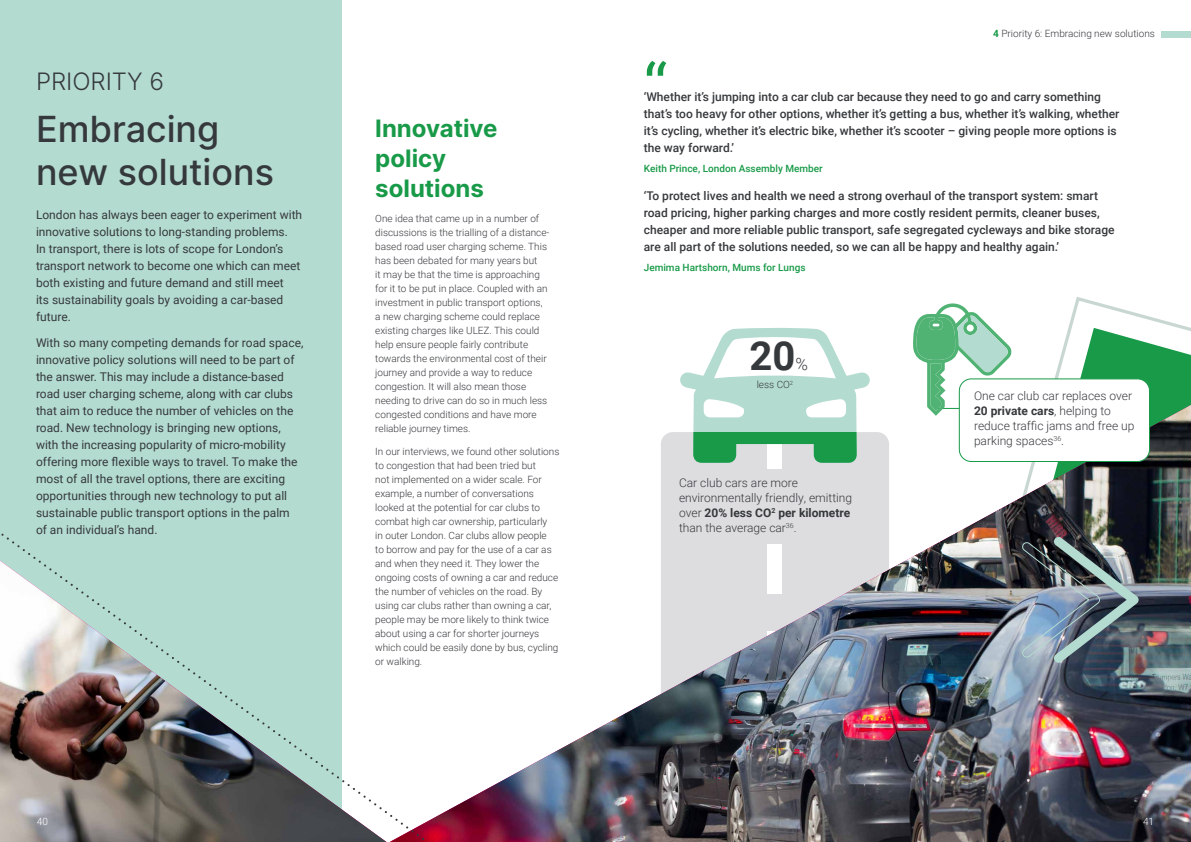
<style>
.page{position:relative;width:1191px;height:842px;background:#fff}
.page>*{position:absolute;margin:0;border:0;box-sizing:border-box;transform-origin:0 0}
.t1{font:500 60px "Inter";color:#189a48}
.t2{font:700 40px "Roboto";color:#36393c}
.t3{font:500 36px/43.2px "Inter";color:#36393c}
.t4{font:700 24px/30px "Inter";color:#189a48}
.t5{font:300 24px "Inter";color:#36393c}
.t6{font:300 17px "Roboto";color:#36393c}
.t7{font:12px/17px "Roboto";color:#36393c}
.t8{font:500 12px/17px "Roboto";color:#36393c}
.t9{font:300 12px/15px "Roboto";color:#36393c}
.t10{font:300 10px/14px "Roboto";color:#36393c}
.t11{font:500 10px "Roboto";color:#189a48}
.t12{font:300 10px "Roboto";color:#fff}
.s1{font-weight:700;color:#189a48}
.s2{font-weight:700}
</style>
<div class="page">
<svg style="left:1068px;top:297px;width:123px;height:31px"></svg>
<div style="left:1161px;top:31px;width:30px;height:7px;background:#b3dbd0"></div>
<div style="left:0;top:0;width:342px;height:842px;background:#b3dbd0"></div>
<img style="left:458px;top:432px;width:733px;height:410px">
<svg style="left:680px;top:328px;width:190px;height:104px"></svg>
<svg style="left:678px;top:432px;width:192px;height:31px;background:#69b687"></svg>
<svg style="left:913px;top:303px;width:99px;height:113px"></svg>
<img style="left:1021px;top:328px;width:170px;height:335px">
<img style="left:0;top:533px;width:458px;height:309px">
<div style="left:959px;top:379px;width:190px;height:82px;background:#fff;border-radius:12px"></div>
<div style="left:958px;top:378px;width:192px;height:84px;border:1px solid #189a48;border-radius:12px"></div>
<h3 class="t5" style="left:36px;top:64px;width:130px">PRIORITY 6</h3>
<h3 class="t3" style="left:36px;top:106px;width:239px">Embracing new solutions</h3>
<p class="t7" style="left:36px;top:206px;width:268px">London has always been eager to experiment with innovative solutions to long-standing problems.<br>In transport, there is lots of scope for London’s transport network to become one which can meet both existing and future demand and still meet<br>its sustainability goals by avoiding a car-based future.</p>
<p class="t7" style="left:36px;top:333px;width:269px">With so many competing demands for road space, innovative policy solutions will need to be part of the answer. This may include a distance-based road user charging scheme, along with car clubs that aim to reduce the number of vehicles on the road. New technology is bringing new options, with the increasing popularity of micro-mobility offering more flexible ways to travel. To make the most of all the travel options, there are exciting opportunities through new technology to put all sustainable public transport options in the palm of an individual’s hand.</p>
<h3 class="t4" style="left:375px;top:112px;width:124px">Innovative policy solutions</h3>
<p class="t10" style="left:375px;top:211px;width:176px">One idea that came up in a number of discussions is the trialling of a distance&shy;based road user charging scheme. This has been debated for many years but<br>it may be that the time is approaching for it to be put in place. Coupled with an investment in public transport options, a new charging scheme could replace existing charges like ULEZ. This could help ensure people fairly contribute towards the environmental cost of their journey and provide a way to reduce congestion. It will also mean those needing to drive can do so in much less congested conditions and have more reliable journey times.</p>
<p class="t10" style="left:375px;top:444px;width:186px">In our interviews, we found other solutions to congestion that had been tried but<br>not implemented on a wider scale. For example, a number of conversations looked at the potential for car clubs to combat high car ownership, particularly<br>in outer London. Car clubs allow people<br>to borrow and pay for the use of a car as and when they need it. They lower the ongoing costs of owning a car and reduce the number of vehicles on the road. By using car clubs rather than owning a car, people may be more likely to think twice about using a car for shorter journeys which could be easily done by bus, cycling or walking.</p>
<h1 class="t1" style="left:644px;top:40px;width:25px">“</h1>
<p class="t10" style="left:993px;top:26px;width:163px"><span class="s1">4</span> Priority 6: Embracing new solutions</p>
<p class="t8" style="left:644px;top:88px;width:477px">‘Whether it’s jumping into a car club car because they need to go and carry something that’s too heavy for other options, whether it’s getting a bus, whether it’s walking, whether it’s cycling, whether it’s electric bike, whether it’s scooter – giving people more options is the way forward.’</p>
<p class="t11" style="left:644px;top:161px;width:180px">Keith Prince, London Assembly Member</p>
<p class="t8" style="left:644px;top:187px;width:472px">‘To protect lives and health we need a strong overhaul of the transport system: smart road pricing, higher parking charges and more costly resident permits, cleaner buses, cheaper and more reliable public transport, safe segregated cycleways and bike storage are all part of the solutions needed, so we can all be happy and healthy again.’</p>
<p class="t11" style="left:644px;top:260px;width:163px">Jemima Hartshorn, Mums for Lungs</p>
<h2 class="t2" style="left:749px;top:328px;width:47px">20</h2>
<h3 class="t6" style="left:795px;top:352px;width:14px">%</h3>
<p class="t10" style="left:756px;top:377px;width:38px">less CO<sup>2</sup></p>
<p class="t9" style="left:679px;top:474px;width:175px">Car club cars are more environmentally friendly, emitting over <span class="s2">20% less CO</span><sup>2</sup> <span class="s2">per kilometre </span>than the average car<sup>36</sup>.</p>
<p class="t9" style="left:974px;top:387px;width:162px">One car club car replaces over<br><span class="s2">20 private cars</span>, helping to reduce traffic jams and free up parking spaces<sup>36</sup>.</p>
<p class="t12" style="left:37px;top:814px;width:13px">40</p>
<p class="t12" style="left:1143px;top:814px;width:13px">41</p>
</div>
